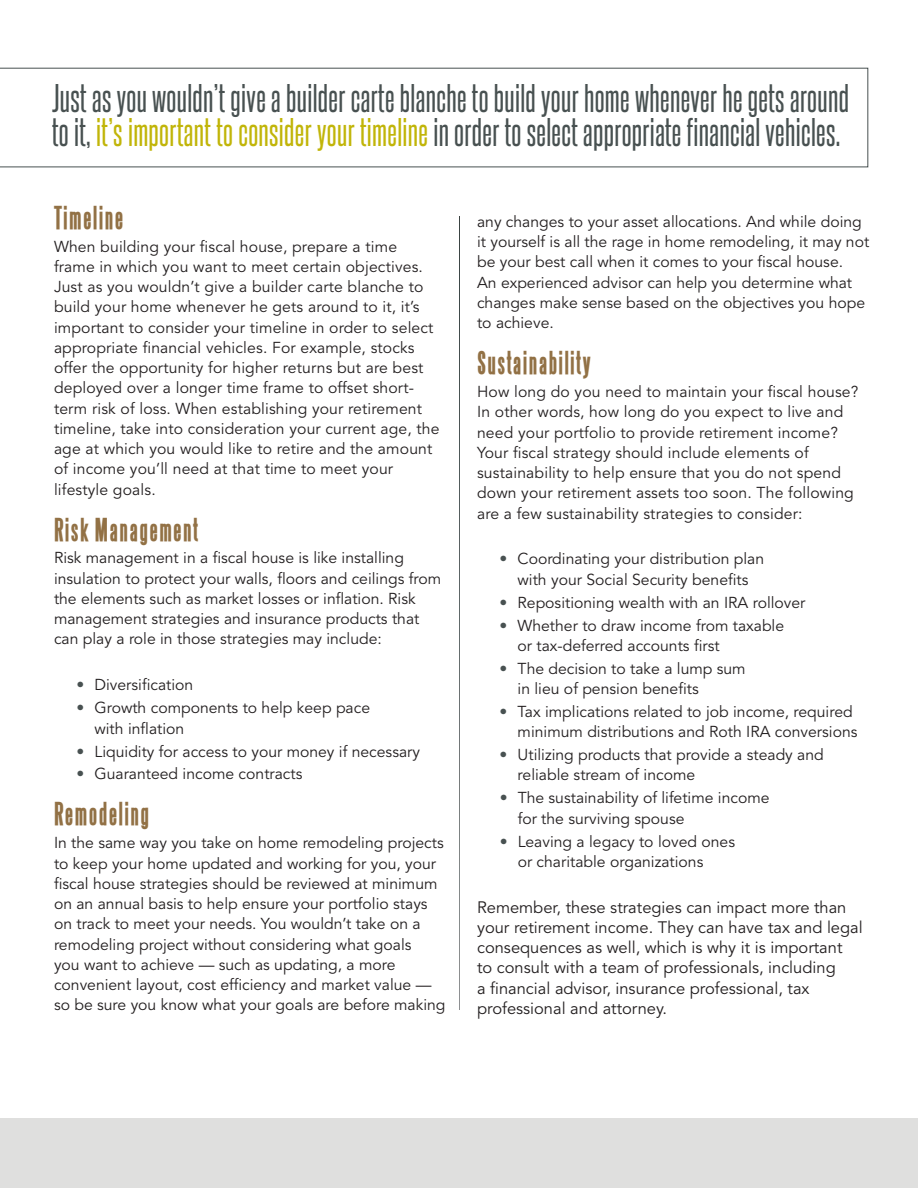
<style>
.page{position:relative;width:918px;height:1188px;background:#fff}
.page>*{position:absolute;margin:0;border:0;box-sizing:border-box;transform-origin:0 0}
.t1{font:34.05px/34px "Steelfish Rg";letter-spacing:.01em;color:#485151}
.t2{font:700 27px "Steelfish";letter-spacing:.05em;color:#927145}
.t3{font:16.5px/20.2px "Avenir LT Std";color:#231f20}
.t4{font:15.75px/20.2px "Avenir LT Std";color:#231f20}
.s1{color:#c1b509}
.s2{color:#485151}
</style>
<div class="page">
<img style="left:459px;top:216px;width:1px;height:794px">
<svg style="left:0;top:68px;width:868px;height:99px"></svg>
<div style="left:0;top:1118px;width:918px;height:70px;background:#dfdfde"></div>
<h1 class="t1" style="left:52px;top:80px;width:798px">Just as you wouldn’t give a builder carte blanche to build your home whenever he gets around to it, <span class="s1">it’s important to consider your timeline</span> in order to select appropriate financial vehicles.</h1>
<h2 class="t2" style="left:54px;top:201px;width:71px">Timeline</h2>
<p class="t4" style="left:54px;top:237px;width:387px">When building your fiscal house, prepare a time frame in which you want to meet certain objectives.<br>Just as you wouldn’t give a builder carte blanche to build your home whenever he gets around to it, it’s important to consider your timeline in order to select appropriate financial vehicles. For example, stocks offer the opportunity for higher returns but are best deployed over a longer time frame to offset short&shy;term risk of loss. When establishing your retirement timeline, take into consideration your current age, the age at which you would like to retire and the amount of income you’ll need at that time to meet your lifestyle goals.</p>
<h2 class="t2" style="left:54px;top:513px;width:146px">Risk Management</h2>
<p class="t4" style="left:54px;top:548px;width:389px">Risk management in a fiscal house is like installing insulation to protect your walls, floors and ceilings from the elements such as market losses or inflation. Risk management strategies and insurance products that can play a role in those strategies may include:</p>
<p class="t4" style="left:77px;top:675px;width:118px"><span class="s2">•</span> Diversification</p>
<p class="t4" style="left:95px;top:698px;width:277px;text-indent:-18px"><span class="s2">•</span> Growth components to help keep pace with inflation</p>
<p class="t4" style="left:77px;top:741px;width:345px"><span class="s2">•</span> Liquidity for access to your money if necessary</p>
<p class="t4" style="left:77px;top:764px;width:227px"><span class="s2">•</span> Guaranteed income contracts</p>
<h2 class="t2" style="left:54px;top:798px;width:97px">Remodeling</h2>
<p class="t4" style="left:54px;top:833px;width:393px">In the same way you take on home remodeling projects to keep your home updated and working for you, your fiscal house strategies should be reviewed at minimum on an annual basis to help ensure your portfolio stays on track to meet your needs. You wouldn’t take on a remodeling project without considering what goals<br>you want to achieve — such as updating, a more convenient layout, cost efficiency and market value — so be sure you know what your goals are before making</p>
<p class="t4" style="left:477px;top:212px;width:394px">any changes to your asset allocations. And while doing it yourself is all the rage in home remodeling, it may not be your best call when it comes to your fiscal house.<br>An experienced advisor can help you determine what changes make sense based on the objectives you hope to achieve.</p>
<h2 class="t2" style="left:477px;top:347px;width:115px">Sustainability</h2>
<p class="t4" style="left:477px;top:382px;width:383px">How long do you need to maintain your fiscal house?<br>In other words, how long do you expect to live and need your portfolio to provide retirement income?<br>Your fiscal strategy should include elements of sustainability to help ensure that you do not spend down your retirement assets too soon. The following are a few sustainability strategies to consider:</p>
<p class="t4" style="left:500px;top:549px;width:266px;text-align:center"><span class="s2">•</span> Coordinating your distribution plan with your Social Security benefits</p>
<p class="t4" style="left:500px;top:593px;width:307px"><span class="s2">•</span> Repositioning wealth with an IRA rollover</p>
<p class="t4" style="left:518px;top:616px;width:268px;text-indent:-18px"><span class="s2">•</span> Whether to draw income from taxable or tax-deferred accounts first</p>
<p class="t4" style="left:518px;top:659px;width:230px;text-indent:-18px"><span class="s2">•</span> The decision to take a lump sum in lieu of pension benefits</p>
<p class="t4" style="left:518px;top:702px;width:341px;text-indent:-18px"><span class="s2">•</span> Tax implications related to job income, required minimum distributions and Roth IRA conversions</p>
<p class="t4" style="left:518px;top:745px;width:308px;text-indent:-18px"><span class="s2">•</span> Utilizing products that provide a steady and reliable stream of income</p>
<p class="t4" style="left:518px;top:788px;width:253px;text-indent:-18px"><span class="s2">•</span> The sustainability of lifetime income for the surviving spouse</p>
<p class="t4" style="left:518px;top:832px;width:219px;text-indent:-18px"><span class="s2">•</span> Leaving a legacy to loved ones or charitable organizations</p>
<p class="t3" style="left:477px;top:897px;width:387px">Remember, these strategies can impact more than your retirement income. They can have tax and legal consequences as well, which is why it is important<br>to consult with a team of professionals, including<br>a financial advisor, insurance professional, tax professional and attorney.</p>
</div>
